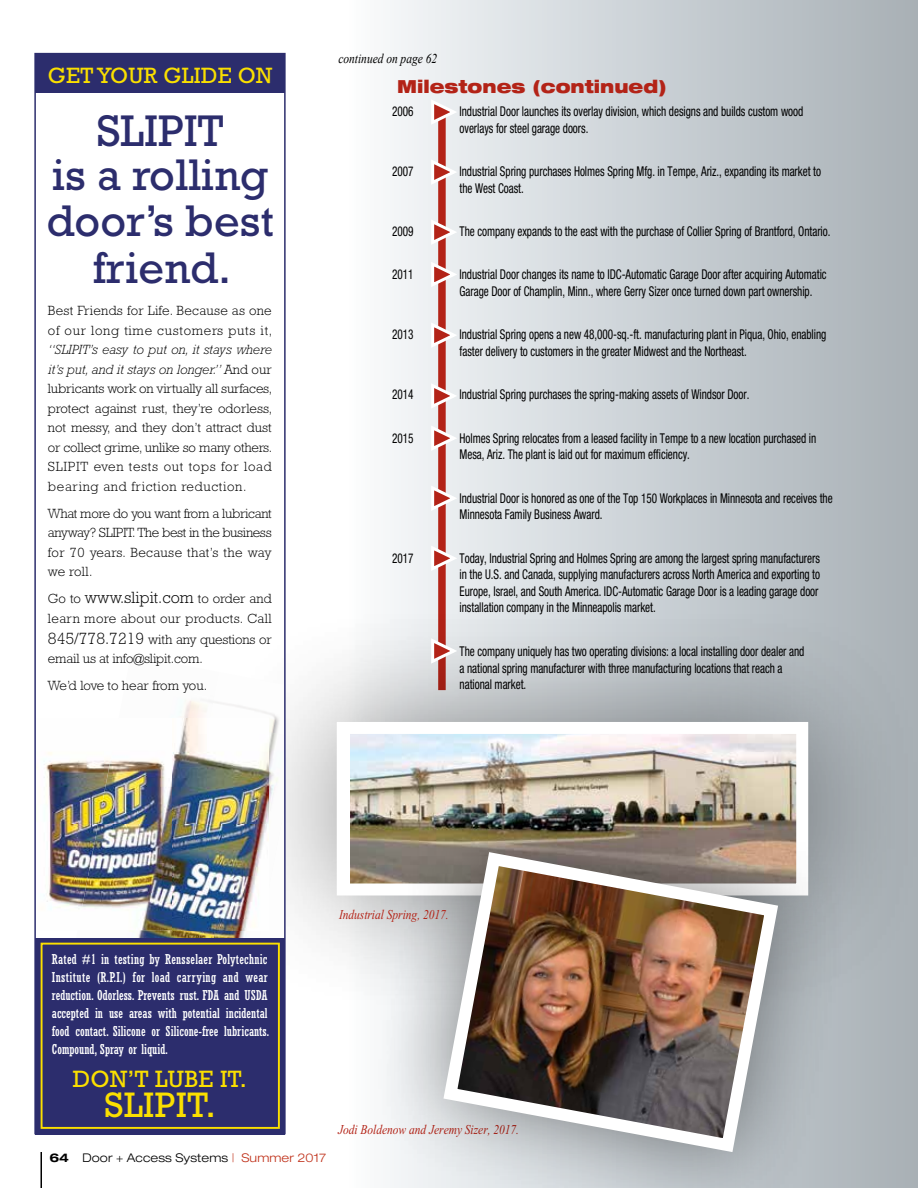
<style>
.page{position:relative;width:918px;height:1188px;background:#fff}
.page>*{position:absolute;margin:0;border:0;box-sizing:border-box;transform-origin:0 0}
.t1{font:45px/45.5px "Rockwell";color:#2c2d6d;text-align:center}
.t2{font:36px "Rockwell";letter-spacing:.01em;color:#fadf00}
.t3{font:24px "Rockwell";letter-spacing:.01em;color:#fadf00}
.t4{font:22.5px "Rockwell";letter-spacing:.01em;color:#fadf00}
.t5{font:900 expanded 18px "Helvetica Neue";color:#b32317;scale:.95 1}
.t6{font:condensed 13.5px/16.5px "Helvetica Neue";letter-spacing:-.005em;color:#000;scale:.83 1}
.t7{font:300 13.5px/19.5px "Rockwell";letter-spacing:.02em;color:#000}
.t8{font:condensed 13.5px/18px "Rockwell";color:#fff;text-align:justify}
.t9{font:300 13.5px/19.5px "Rockwell";letter-spacing:-.01em;color:#000}
.t10{font:italic 13.5px "Times New Roman";color:#b32317;scale:.85 1}
.t11{font:300 13.5px "Rockwell";color:#000}
.t12{font:italic 13.5px "Times New Roman";color:#000;scale:.85 1}
.t13{font:300 expanded 12px "Helvetica Neue";letter-spacing:.01em;color:#000}
.s1{font-style:italic}
.s2{font-size:16.5px}
.s3{font-weight:700}
.s4{color:#c0311a}
</style>
<div class="page">
<div style="left:347px;top:0;width:571px;height:1188px;background:linear-gradient(to right,#f9fbfd,#a6aeb5)"></div>
<div style="left:438px;top:107px;width:8px;height:583px;background:#b32317"></div>
<svg style="left:429px;top:218px;width:32px;height:29px"></svg>
<svg style="left:429px;top:158px;width:32px;height:29px"></svg>
<svg style="left:429px;top:98px;width:32px;height:29px"></svg>
<div style="left:216px;top:601px;width:702px;height:415px;background:#000;opacity:.45"></div>
<img style="left:350px;top:735px;width:445px;height:148px">
<div style="left:369px;top:778px;width:483px;height:410px;background:#000;opacity:.45"></div>
<img style="left:436px;top:845px;width:349px;height:314px">
<svg style="left:429px;top:260px;width:32px;height:30px"></svg>
<svg style="left:429px;top:321px;width:32px;height:29px"></svg>
<svg style="left:429px;top:382px;width:32px;height:29px"></svg>
<svg style="left:429px;top:424px;width:32px;height:29px"></svg>
<svg style="left:429px;top:484px;width:32px;height:29px"></svg>
<svg style="left:429px;top:544px;width:32px;height:29px"></svg>
<svg style="left:429px;top:637px;width:32px;height:29px"></svg>
<hr style="left:40px;top:1152px;width:2px;height:36px;background:#000">
<div style="left:36px;top:54px;width:249px;height:39px;background:#2c2d6d"></div>
<img style="left:36px;top:752px;width:62px;height:72px">
<img style="left:47px;top:824px;width:31px;height:85px">
<img style="left:183px;top:655px;width:36px;height:63px">
<img style="left:210px;top:672px;width:74px;height:60px">
<img style="left:215px;top:732px;width:69px;height:206px">
<img style="left:241px;top:803px;width:43px;height:135px">
<img style="left:130px;top:930px;width:85px;height:8px">
<img style="left:98px;top:718px;width:170px;height:106px">
<img style="left:78px;top:824px;width:190px;height:106px">
<div style="left:36px;top:938px;width:249px;height:196px;background:#2c2d6d"></div>
<div style="left:41px;top:943px;width:239px;height:186px;border:2px solid #fadf00"></div>
<h3 class="t4" style="left:48px;top:63px;width:226px">GET YOUR GLIDE ON</h3>
<h1 class="t1" style="left:46px;top:108px;width:229px">SLIPIT<br>is a rolling door’s best friend.</h1>
<p class="t7" style="left:48px;top:301px;width:226px">Best Friends for Life. Because as one of our long time customers puts it,</p>
<p class="t7" style="left:48px;top:340px;width:226px;text-align:justify"><span class="s1">“SLIPIT’s easy to put on, it stays where it’s put, and it stays on longer.”</span> And our lubricants work on virtually all surfaces, protect against rust, they’re odorless, not messy, and they don’t attract dust or collect grime, unlike so many others.<br>SLIPIT even tests out tops for load bearing and friction reduction.</p>
<p class="t7" style="left:48px;top:503px;width:225px;text-align:justify">What more do you want from a lubricant anyway? SLIPIT. The best in the business for 70 years. Because that’s the way we roll.</p>
<p class="t7" style="left:48px;top:589px;width:225px">Go to <span class="s2">www.slipit.com</span> to order and learn more about our products. Call</p>
<p class="t9" style="left:48px;top:629px;width:225px"><span class="s2">845/778.7219</span> with any questions or email us at info@slipit.com.</p>
<p class="t11" style="left:48px;top:678px;width:161px">We’d love to hear from you.</p>
<p class="t12" style="left:338px;top:49px;width:118px">continued on page 62</p>
<h3 class="t5" style="left:397px;top:75px;width:285px">Milestones (continued)</h3>
<p class="t6" style="left:392px;top:103px;width:27px">2006</p>
<p class="t6" style="left:460px;top:103px;width:416px">Industrial Door launches its overlay division, which designs and builds custom wood overlays for steel garage doors.</p>
<p class="t6" style="left:392px;top:163px;width:27px">2007</p>
<p class="t6" style="left:460px;top:163px;width:437px">Industrial Spring purchases Holmes Spring Mfg. in Tempe, Ariz., expanding its market to the West Coast.</p>
<p class="t6" style="left:392px;top:223px;width:27px">2009</p>
<p class="t6" style="left:460px;top:223px;width:448px">The company expands to the east with the purchase of Collier Spring of Brantford, Ontario.</p>
<p class="t6" style="left:392px;top:266px;width:27px">2011</p>
<p class="t6" style="left:460px;top:266px;width:444px">Industrial Door changes its name to IDC-Automatic Garage Door after acquiring Automatic<br>Garage Door of Champlin, Minn., where Gerry Sizer once turned down part ownership.</p>
<p class="t6" style="left:392px;top:326px;width:27px">2013</p>
<p class="t6" style="left:460px;top:326px;width:443px">Industrial Spring opens a new 48,000-sq.-ft. manufacturing plant in Piqua, Ohio, enabling faster delivery to customers in the greater Midwest and the Northeast.</p>
<p class="t6" style="left:392px;top:386px;width:27px">2014</p>
<p class="t6" style="left:460px;top:386px;width:351px">Industrial Spring purchases the spring-making assets of Windsor Door.</p>
<p class="t6" style="left:392px;top:430px;width:27px">2015</p>
<p class="t6" style="left:460px;top:430px;width:431px">Holmes Spring relocates from a leased facility in Tempe to a new location purchased in<br>Mesa, Ariz. The plant is laid out for maximum efficiency.</p>
<p class="t6" style="left:460px;top:490px;width:451px">Industrial Door is honored as one of the Top 150 Workplaces in Minnesota and receives the<br>Minnesota Family Business Award.</p>
<p class="t6" style="left:392px;top:550px;width:27px">2017</p>
<p class="t6" style="left:460px;top:550px;width:436px">Today, Industrial Spring and Holmes Spring are among the largest spring manufacturers in the U.S. and Canada, supplying manufacturers across North America and exporting to Europe, Israel, and South America. IDC-Automatic Garage Door is a leading garage door installation company in the Minneapolis market.</p>
<p class="t6" style="left:460px;top:643px;width:417px">The company uniquely has two operating divisions: a local installing door dealer and a national spring manufacturer with three manufacturing locations that reach a national market.</p>
<p class="t10" style="left:339px;top:908px;width:131px">Industrial Spring, 2017.</p>
<p class="t8" style="left:52px;top:951px;width:219px">Rated #1 in testing by Rensselaer Polytechnic Institute (R.P.I.) for load carrying and wear reduction. Odorless. Prevents rust. FDA and USDA accepted in use areas with potential incidental food contact. Silicone or Silicone-free lubricants.<br>Compound, Spray or liquid.</p>
<h3 class="t3" style="left:73px;top:1065px;width:175px">DON’T LUBE IT.</h3>
<h2 class="t2" style="left:105px;top:1084px;width:113px">SLIPIT.</h2>
<p class="t13" style="left:49px;top:1151px;width:278px"><span class="s3">64</span> Door + Access Systems <span class="s4">| Summer 2017</span></p>
<p class="t10" style="left:338px;top:1122px;width:215px">Jodi Boldenow and Jeremy Sizer, 2017.</p>
</div>
